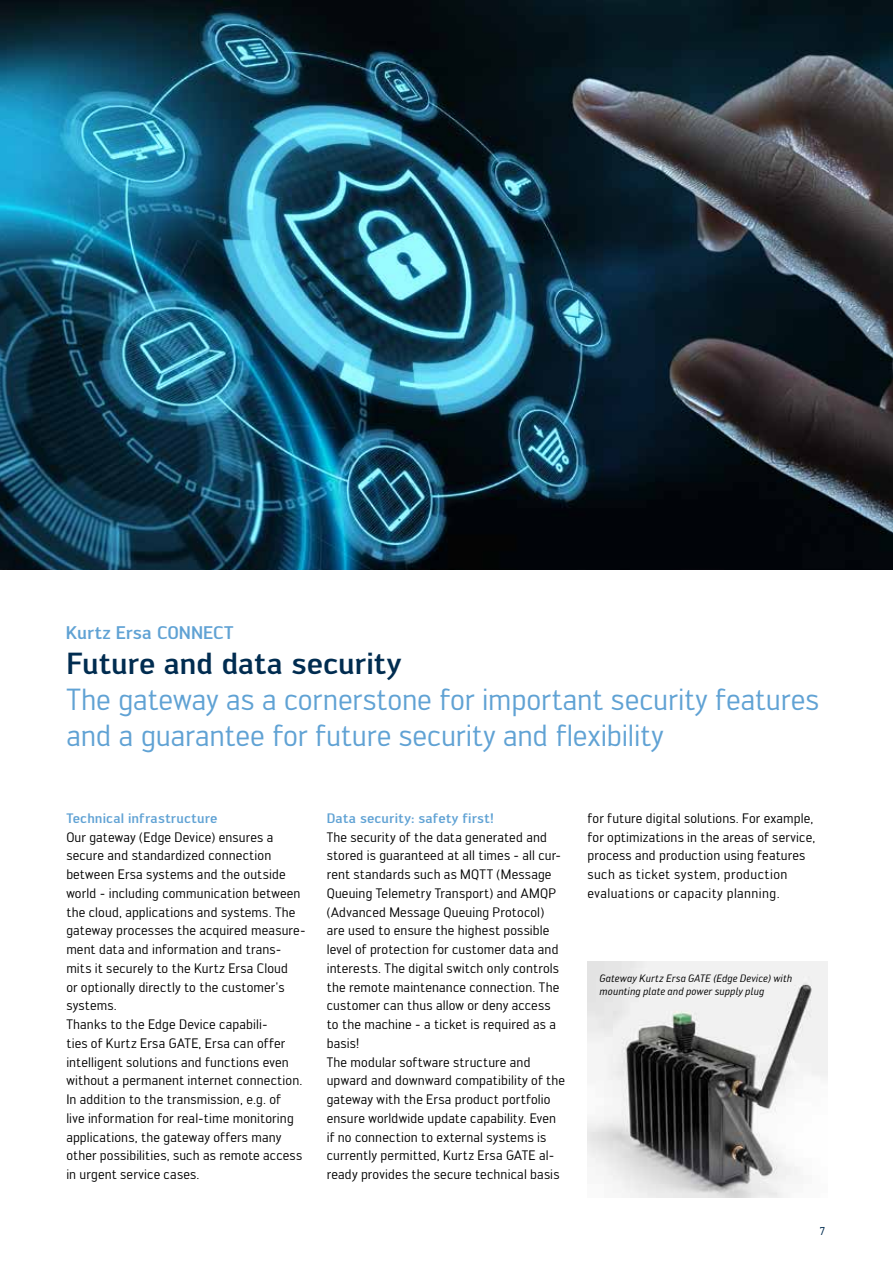
<style>
.page{position:relative;width:893px;height:1263px;background:#fff}
.page>*{position:absolute;margin:0;border:0;box-sizing:border-box;transform-origin:0 0}
.t1{font:30px/36px "Engel";letter-spacing:-.005em;color:#60a2d4}
.t2{font:500 30px "Engel";letter-spacing:-.01em;color:#002c50}
.t3{font:500 18px "Engel";color:#60a2d4}
.t4{font:13.5px/18.8px "Engel";letter-spacing:.01em;color:#000}
.t5{font:500 13.5px "Engel";letter-spacing:.015em;color:#60a2d4}
.t6{font:11.25px "Engel";color:#002c50}
.t7{font:italic 10.5px/12.6px "Engel";letter-spacing:.015em;color:#000}
</style>
<div class="page">
<img style="left:0;top:0;width:893px;height:570px">
<img style="left:587px;top:961px;width:240px;height:236px">
<h2 class="t3" style="left:66px;top:622px;width:169px">Kurtz Ersa CONNECT</h2>
<h1 class="t2" style="left:66px;top:646px;width:337px">Future and data security</h1>
<h1 class="t1" style="left:66px;top:682px;width:754px">The gateway as a cornerstone for important security features and a guarantee for future security and flexibility</h1>
<p class="t5" style="left:66px;top:810px;width:153px">Technical infrastructure</p>
<p class="t4" style="left:66px;top:827px;width:241px">Our gateway (Edge Device) ensures a secure and standardized connection between Ersa systems and the outside world - including communication between the cloud, applications and systems. The gateway processes the acquired measure&shy;ment data and information and trans&shy;mits it securely to the Kurtz Ersa Cloud<br>or optionally directly to the customer's systems.<br>Thanks to the Edge Device capabili-<br>ties of Kurtz Ersa GATE, Ersa can offer intelligent solutions and functions even without a permanent internet connection.<br>In addition to the transmission, e.g. of<br>live information for real-time monitoring applications, the gateway offers many other possibilities, such as remote access in urgent service cases.</p>
<p class="t5" style="left:327px;top:810px;width:169px">Data security: safety first!</p>
<p class="t4" style="left:327px;top:827px;width:240px">The security of the data generated and stored is guaranteed at all times - all cur&shy;rent standards such as MQTT (Message Queuing Telemetry Transport) and AMQP (Advanced Message Queuing Protocol) are used to ensure the highest possible level of protection for customer data and interests. The digital switch only controls the remote maintenance connection. The customer can thus allow or deny access to the machine - a ticket is required as a basis!<br>The modular software structure and upward and downward compatibility of the gateway with the Ersa product portfolio ensure worldwide update capability. Even if no connection to external systems is currently permitted, Kurtz Ersa GATE al&shy;ready provides the secure technical basis</p>
<p class="t4" style="left:587px;top:809px;width:229px">for future digital solutions. For example, for optimizations in the areas of service, process and production using features such as ticket system, production evaluations or capacity planning.</p>
<p class="t7" style="left:600px;top:972px;width:194px">Gateway Kurtz Ersa GATE (Edge Device) with mounting plate and power supply plug</p>
<p class="t6" style="left:820px;top:1224px;width:7px">7</p>
</div>
